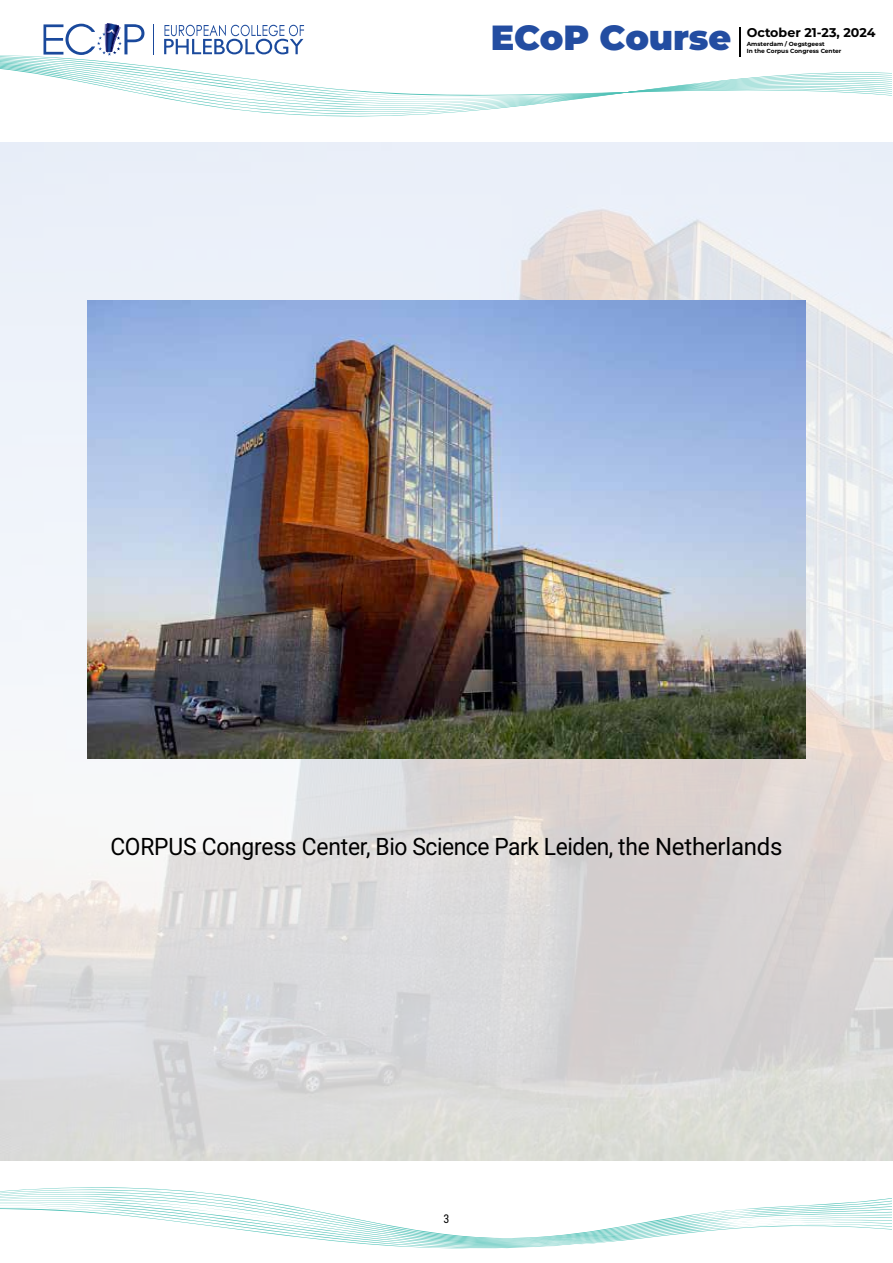
<style>
.page{position:relative;width:893px;height:1263px;background:#fff}
.page>*{position:absolute;margin:0;border:0;box-sizing:border-box;transform-origin:0 0}
.t1{font:900 34.95px "Montserrat";letter-spacing:-.005em;color:#234da1}
.t2{font:24px "Roboto";letter-spacing:-.01em;color:#000;scale:.95 1}
.t3{font:700 12.6px "Montserrat";color:#010101}
.t4{font:12px "Roboto Condensed";color:#000}
.t5{font:700 5.85px/7.1px "Montserrat";color:#010101}
</style>
<div class="page">
<svg style="left:0;top:1189px;width:891px;height:59px"></svg>
<svg style="left:0;top:24px;width:891px;height:90px"></svg>
<hr style="left:739px;top:27px;width:2px;height:30px;background:#010101">
<img style="left:0;top:142px;width:893px;height:1018px">
<img style="left:88px;top:301px;width:717px;height:457px">
<h1 class="t1" style="left:491px;top:11px;width:242px">ECoP Course</h1>
<p class="t3" style="left:747px;top:24px;width:130px">October 21-23, 2024</p>
<p class="t5" style="left:747px;top:40px;width:96px">Amsterdam / Oegstgeest<br>In the Corpus Congress Center</p>
<p class="t2" style="left:110px;top:829px;width:709px">CORPUS Congress Center, Bio Science Park Leiden, the Netherlands</p>
<p class="t4" style="left:443px;top:1210px;width:7px">3</p>
</div>
